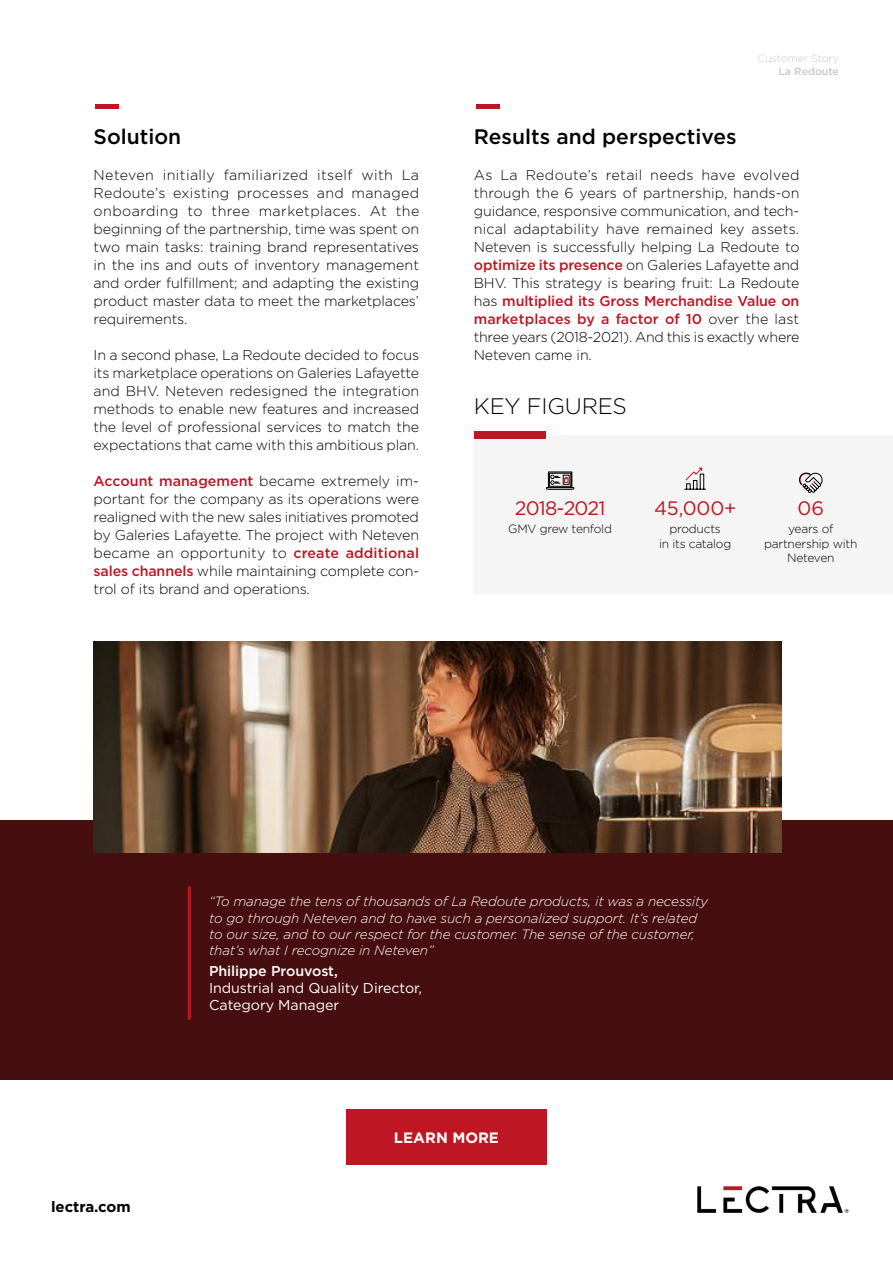
<style>
.page{position:relative;width:893px;height:1263px;background:#fff}
.page>*{position:absolute;margin:0;border:0;box-sizing:border-box;transform-origin:0 0}
.t1{font:300 22.5px "Gotham";letter-spacing:-.01em;color:#000}
.t2{font:500 21px "Gotham";color:#000}
.t3{font:19.5px "Gotham";letter-spacing:-.04em;color:#be1622}
.t4{font:700 15px "Gotham";color:#000}
.t5{font:700 15px "Gotham";color:#fff}
.t6{font:300 14.25px/18px "Gotham";letter-spacing:-.015em;color:#000;text-align:justify}
.t7{font:14.25px/17.1px "Gotham";letter-spacing:-.005em;color:#fff}
.t8{font:500 14.25px "Gotham";letter-spacing:-.005em;color:#fff}
.t9{font:italic 300 13.5px/16.2px "Gotham";letter-spacing:-.01em;color:#fff}
.t10{font:300 12px/14.4px "Gotham";letter-spacing:-.02em;color:#000;text-align:center}
.t11{font:300 10.5px "Gotham";color:#cac7c7}
.t12{font:500 10.5px "Gotham";color:#cac7c7}
.s1{font-weight:500;color:#be1622}
</style>
<div class="page">
<div style="left:474px;top:435px;width:419px;height:159px;background:#f5f5f5"></div>
<div style="left:0;top:821px;width:893px;height:259px;background:#460e0f"></div>
<hr style="left:188px;top:886px;width:3px;height:134px;background:#be1622">
<div style="left:346px;top:1109px;width:201px;height:56px;background:#be1622"></div>
<hr style="left:96px;top:105px;width:23px;height:4px;background:#be1622">
<hr style="left:476px;top:105px;width:24px;height:4px;background:#be1622">
<svg style="left:546px;top:471px;width:28px;height:19px"></svg>
<div style="left:474px;top:431px;width:71px;height:7px;background:#be1622"></div>
<svg style="left:685px;top:467px;width:21px;height:23px"></svg>
<svg style="left:799px;top:472px;width:24px;height:21px"></svg>
<img style="left:697px;top:1186px;width:152px;height:27px">
<img style="left:94px;top:641px;width:687px;height:212px">
<h2 class="t2" style="left:94px;top:123px;width:89px">Solution</h2>
<p class="t6" style="left:94px;top:166px;width:327px">Neteven initially familiarized itself with La Redoute’s existing processes and managed onboarding to three marketplaces. At the beginning of the partnership, time was spent on two main tasks: training brand representatives in the ins and outs of inventory management and order fulfillment; and adapting the existing product master data to meet the marketplaces’ requirements.</p>
<p class="t6" style="left:94px;top:346px;width:327px">In a second phase, La Redoute decided to focus its marketplace operations on Galeries Lafayette and BHV. Neteven redesigned the integration methods to enable new features and increased the level of professional services to match the expectations that came with this ambitious plan.</p>
<p class="t6" style="left:94px;top:472px;width:327px"><span class="s1">Account management</span> became extremely im&shy;portant for the company as its operations were realigned with the new sales initiatives promoted by Galeries Lafayette. The project with Neteven became an opportunity to <span class="s1">create additional sales channels</span> while maintaining complete con&shy;trol of its brand and operations.</p>
<p class="t11" style="left:758px;top:52px;width:83px">Customer Story</p>
<p class="t12" style="left:778px;top:64px;width:62px">La Redoute</p>
<h2 class="t2" style="left:474px;top:123px;width:264px">Results and perspectives</h2>
<p class="t6" style="left:474px;top:166px;width:327px">As La Redoute’s retail needs have evolved through the 6 years of partnership, hands-on guidance, responsive communication, and tech&shy;nical adaptability have remained key assets.<br>Neteven is successfully helping La Redoute to <span class="s1">optimize its presence</span> on Galeries Lafayette and BHV. This strategy is bearing fruit: La Redoute has <span class="s1">multiplied its Gross Merchandise Value on marketplaces by a factor of 10</span> over the last three years (2018-2021). And this is exactly where Neteven came in.</p>
<h1 class="t1" style="left:474px;top:391px;width:155px">KEY FIGURES</h1>
<h3 class="t3" style="left:515px;top:495px;width:92px">2018-2021</h3>
<h3 class="t3" style="left:654px;top:495px;width:84px">45,000+</h3>
<h3 class="t3" style="left:798px;top:495px;width:28px">06</h3>
<p class="t10" style="left:764px;top:521px;width:95px">years of partnership with<br>Neteven</p>
<p class="t10" style="left:508px;top:521px;width:105px">GMV grew tenfold</p>
<p class="t10" style="left:659px;top:521px;width:74px">products<br>in its catalog</p>
<p class="t9" style="left:209px;top:893px;width:500px">“To manage the tens of thousands of La Redoute products, it was a necessity to go through Neteven and to have such a personalized support. It’s related to our size, and to our respect for the customer. The sense of the customer, that’s what I recognize in Neteven”</p>
<p class="t8" style="left:209px;top:962px;width:130px">Philippe Prouvost,</p>
<p class="t7" style="left:209px;top:979px;width:214px">Industrial and Quality Director,<br>Category Manager</p>
<p class="t4" style="left:51px;top:1197px;width:81px">lectra.com</p>
<p class="t5" style="left:394px;top:1128px;width:107px">LEARN MORE</p>
</div>
